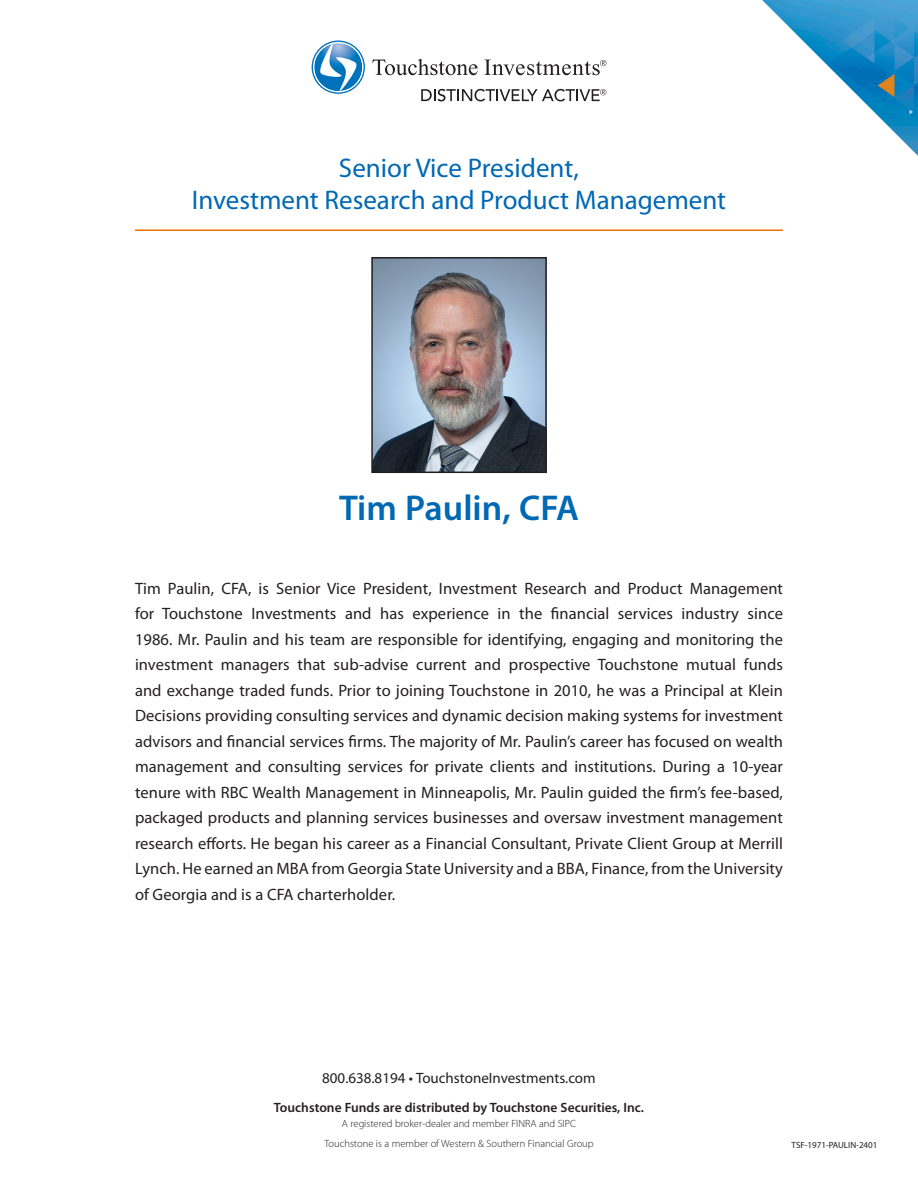
<style>
.page{position:relative;width:918px;height:1188px;background:#fff}
.page>*{position:absolute;margin:0;border:0;box-sizing:border-box;transform-origin:0 0}
.t1{font:600 36px "Myriad Pro";color:#0168b3}
.t2{font:27px/32.4px "Myriad Pro";color:#0168b3;text-align:center}
.t3{font:16.5px/25.5px "Myriad Pro";letter-spacing:.005em;color:#231f20;text-align:justify}
.t4{font:15px "Myriad Pro";color:#231f20}
.t5{font:600 13.5px "Myriad Pro";color:#231f20}
.t6{font:300 10.5px/20.4px "Myriad Pro";color:#231f20;text-align:center}
.t7{font:9px "Myriad Pro";color:#231f20}
</style>
<div class="page">
<hr style="left:135px;top:230px;width:648px;height:1px;background:#ef7100">
<svg style="left:312px;top:41px;width:53px;height:53px"></svg>
<svg style="left:373px;top:59px;width:105px;height:16px"></svg>
<svg style="left:484px;top:60px;width:122px;height:15px"></svg>
<svg style="left:421px;top:89px;width:185px;height:12px"></svg>
<img style="left:762px;top:0;width:156px;height:156px">
<img style="left:374px;top:260px;width:170px;height:210px">
<div style="left:371px;top:257px;width:176px;height:216px;border:2px solid #231f20"></div>
<h2 class="t2" style="left:192px;top:152px;width:536px">Senior Vice President,<br>Investment Research and Product Management</h2>
<h1 class="t1" style="left:339px;top:488px;width:241px">Tim Paulin, CFA</h1>
<p class="t3" style="left:135px;top:576px;width:650px">Tim Paulin, CFA, is Senior Vice President, Investment Research and Product Management for Touchstone Investments and has experience in the financial services industry since 1986. Mr. Paulin and his team are responsible for identifying, engaging and monitoring the investment managers that sub-advise current and prospective Touchstone mutual funds and exchange traded funds. Prior to joining Touchstone in 2010, he was a Principal at Klein Decisions providing consulting services and dynamic decision making systems for investment advisors and financial services firms. The majority of Mr. Paulin’s career has focused on wealth management and consulting services for private clients and institutions. During a 10‑year tenure with RBC Wealth Management in Minneapolis, Mr. Paulin guided the firm’s fee-based, packaged products and planning services businesses and oversaw investment management research efforts. He began his career as a Financial Consultant, Private Client Group at Merrill Lynch. He earned an MBA from Georgia State University and a BBA, Finance, from the University of Georgia and is a CFA charterholder.</p>
<p class="t4" style="left:322px;top:1070px;width:275px">800.638.8194 • TouchstoneInvestments.com</p>
<p class="t5" style="left:274px;top:1100px;width:372px">Touchstone Funds are distributed by Touchstone Securities, Inc.</p>
<p class="t6" style="left:324px;top:1113px;width:271px">A registered broker-dealer and member FINRA and SIPC<br>Touchstone is a member of Western &amp; Southern Financial Group</p>
<p class="t7" style="left:792px;top:1140px;width:87px">TSF-1971-PAULIN-2401</p>
</div>
